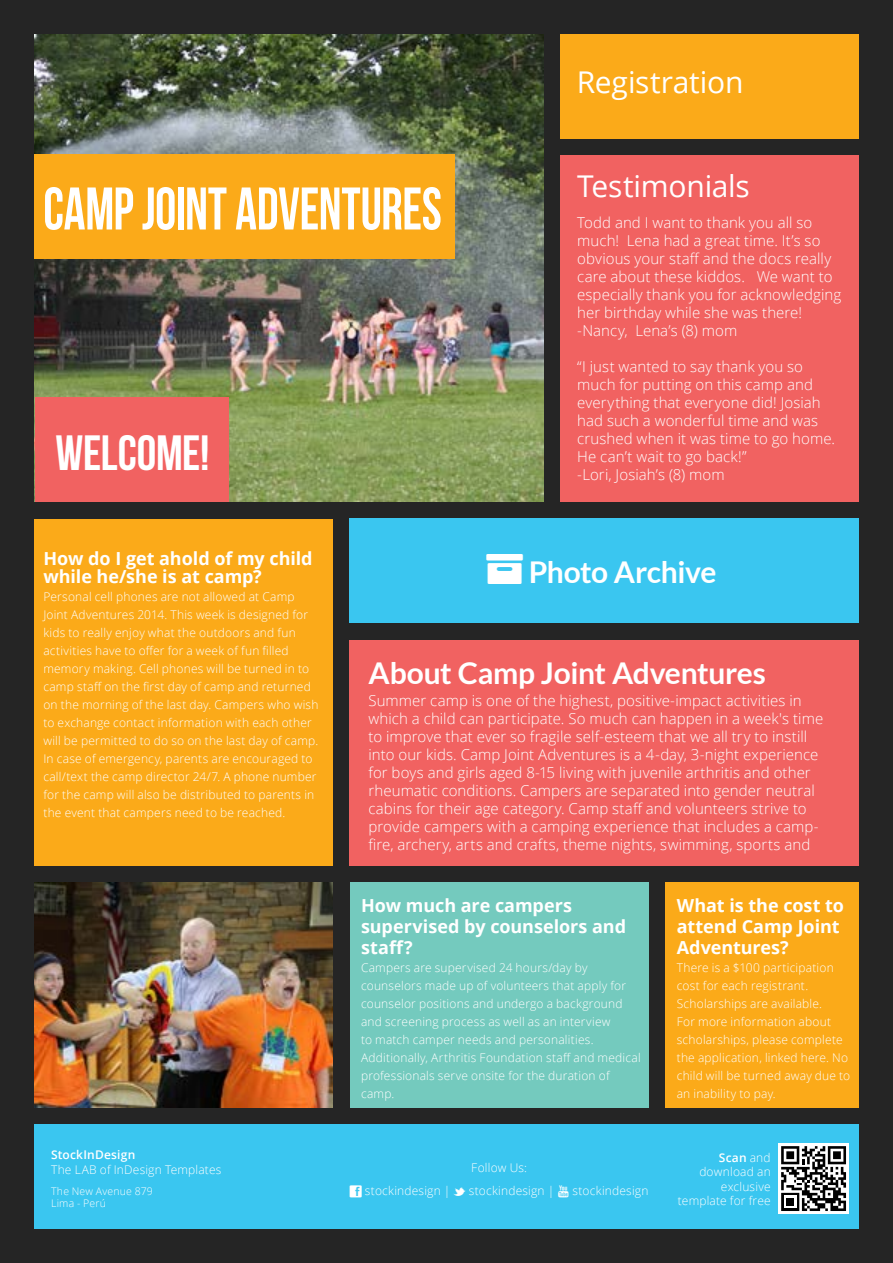
<style>
.page{position:relative;width:893px;height:1263px;background:#252525}
.page>*{position:absolute;margin:0;border:0;box-sizing:border-box;transform-origin:0 0}
.t1{font:60px "Bebas Neue";letter-spacing:-.005em;color:#fff;scale:.89 1}
.t2{font:49.5px "Bebas Neue";letter-spacing:-.005em;color:#fff}
.t3{font:700 30px "Lato";letter-spacing:-.015em;color:#fff}
.t4{font:30px "Open Sans";letter-spacing:-.005em;color:#fff}
.t5{font:700 18px/21px "Open Sans";letter-spacing:-.005em;color:#fff}
.t6{font:300 15px/18px "Open Sans";letter-spacing:.005em;color:#fff}
.t7{font:300 12px/18px "Open Sans";letter-spacing:.015em;color:#fff}
.t8{font:600 12px "Open Sans";letter-spacing:.015em;color:#fff}
.t9{font:300 10.5px/12.6px "Open Sans";letter-spacing:.02em;color:#fff}
.s1{font-weight:600}
</style>
<div class="page">
<div style="left:34px;top:519px;width:299px;height:346px;background:#fbaa19"></div>
<img style="left:34px;top:882px;width:299px;height:226px">
<div style="left:560px;top:34px;width:299px;height:104px;background:#fbaa19"></div>
<div style="left:350px;top:519px;width:509px;height:104px;background:#3ac6f0"></div>
<div style="left:350px;top:882px;width:298px;height:226px;background:#74cabe"></div>
<div style="left:665px;top:882px;width:194px;height:226px;background:#fbaa19"></div>
<div style="left:350px;top:640px;width:509px;height:225px;background:#f16261"></div>
<div style="left:560px;top:155px;width:299px;height:347px;background:#f16261"></div>
<div style="left:34px;top:1125px;width:825px;height:104px;background:#3ac6f0"></div>
<div style="left:778px;top:1143px;width:71px;height:70px;background:#fff"></div>
<svg style="left:781px;top:1146px;width:65px;height:65px"></svg>
<img style="left:34px;top:34px;width:509px;height:468px">
<div style="left:36px;top:398px;width:193px;height:104px;background:#f16261"></div>
<div style="left:34px;top:155px;width:421px;height:104px;background:#fbaa19"></div>
<h1 class="t1" style="left:43px;top:176px;width:449px">CAMP JOINT ADVENTURES</h1>
<h2 class="t2" style="left:55px;top:426px;width:156px">WELCOME!</h2>
<h3 class="t4" style="left:577px;top:62px;width:168px">Registration</h3>
<h3 class="t4" style="left:577px;top:166px;width:174px">Testimonials</h3>
<p class="t6" style="left:577px;top:213px;width:266px">Todd and I want to thank you all so much! Lena had a great time. It’s so obvious your staff and the docs really care about these kiddos. We want to especially thank you for acknowledging her birthday while she was there! -Nancy, Lena’s (8) mom</p>
<p class="t6" style="left:577px;top:357px;width:259px">“I just wanted to say thank you so much for putting on this camp and everything that everyone did! Josiah had such a wonderful time and was crushed when it was time to go home.<br>He can’t wait to go back!”<br>-Lori, Josiah’s (8) mom</p>
<h3 class="t5" style="left:43px;top:549px;width:271px;line-height:18px">How do I get ahold of my child while he/she is at camp?</h3>
<p class="t7" style="left:43px;top:587px;width:277px">Personal cell phones are not allowed at Camp Joint Adventures 2014. This week is designed for kids to really enjoy what the outdoors and fun activities have to offer for a week of fun filled memory making. Cell phones will be turned in to camp staff on the first day of camp and returned on the morning of the last day. Campers who wish to exchange contact information with each other will be permitted to do so on the last day of camp.<br>In case of emergency, parents are encouraged to call/text the camp director 24/7. A phone number for the camp will also be distributed to parents in the event that campers need to be reached.</p>
<p class="t8" style="left:51px;top:1146px;width:86px">StockInDesign</p>
<p class="t7" style="left:51px;top:1160px;width:172px">The LAB of InDesign Templates</p>
<p class="t9" style="left:51px;top:1184px;width:103px">The New Avenue 879<br>Lima - Perú</p>
<h3 class="t3" style="left:529px;top:555px;width:189px">Photo Archive</h3>
<h3 class="t3" style="left:369px;top:656px;width:399px">About Camp Joint Adventures</h3>
<p class="t6" style="left:369px;top:691px;width:456px">Summer camp is one of the highest, positive-impact activities in which a child can participate. So much can happen in a week's time to improve that ever so fragile self-esteem that we all try to instill into our kids. Camp Joint Adventures is a 4-day, 3-night experience for boys and girls aged 8-15 living with juvenile arthritis and other rheumatic conditions. Campers are separated into gender neutral cabins for their age category. Camp staff and volunteers strive to provide campers with a camping experience that includes a camp&shy;fire, archery, arts and crafts, theme nights, swimming, sports and</p>
<h3 class="t5" style="left:361px;top:894px;width:267px">How much are campers supervised by counselors and staff?</h3>
<p class="t7" style="left:361px;top:958px;width:281px">Campers are supervised 24 hours/day by counselors made up of volunteers that apply for counselor positions and undergo a background and screening process as well as an interview<br>to match camper needs and personalities.<br>Additionally, Arthritis Foundation staff and medical professionals serve onsite for the duration of camp.</p>
<p class="t7" style="left:365px;top:1155px;width:191px;line-height:23px;text-indent:106px">Follow Us: stockindesign | ▼ stockindesign |</p>
<p class="t7" style="left:572px;top:1181px;width:77px">stockindesign</p>
<h3 class="t5" style="left:677px;top:894px;width:169px">What is the cost to attend Camp Joint<br>Adventures?</h3>
<p class="t7" style="left:677px;top:958px;width:175px">There is a $100 participation cost for each registrant.<br>Scholarships are available.<br>For more information about scholarships, please complete the application, linked here. No child will be turned away due to an inability to pay.</p>
<p class="t7" style="left:678px;top:1150px;width:94px;line-height:14.4px;text-align:right"><span class="s1">Scan</span> and download an exclusive template for free</p>
</div>
